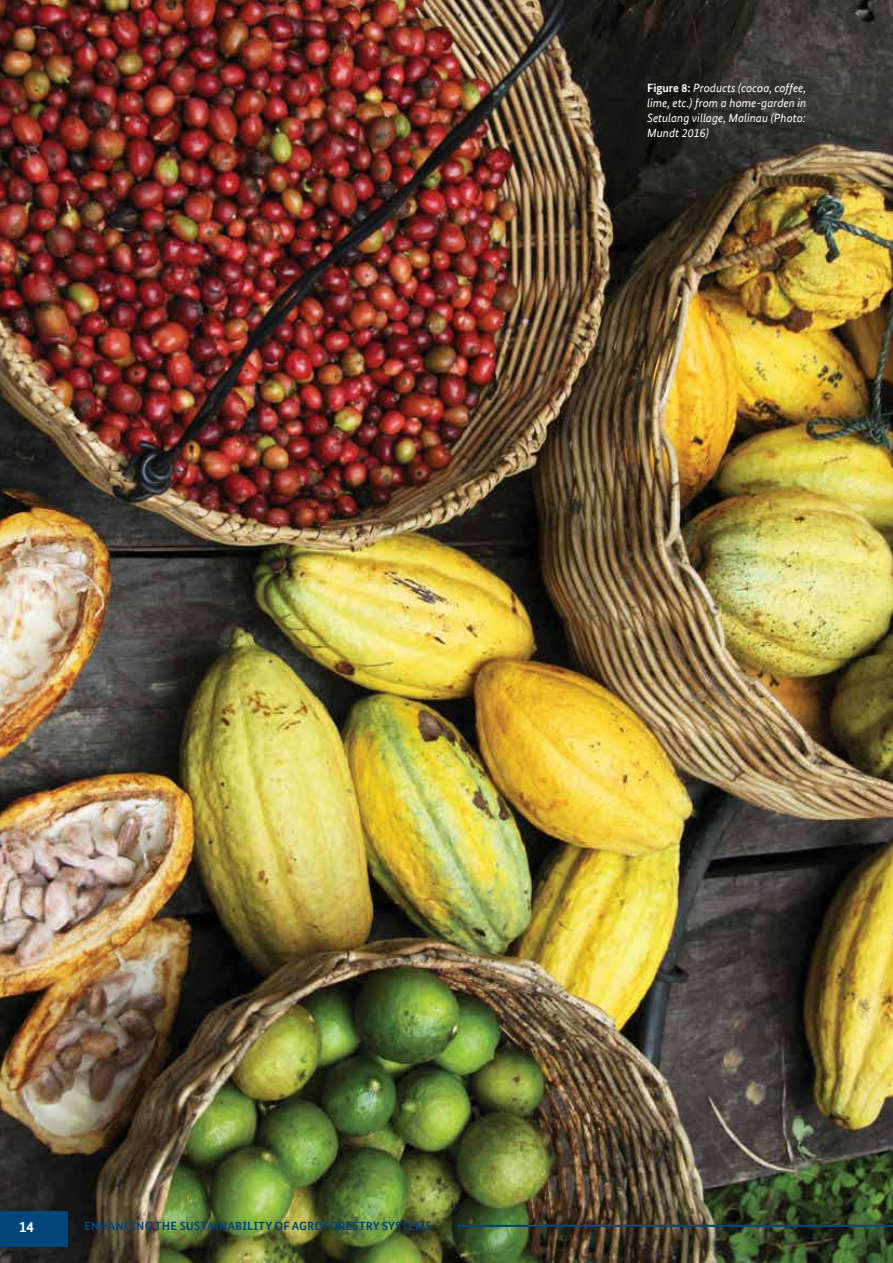
<style>
.page{position:relative;width:893px;height:1263px;background:#fff}
.page>*{position:absolute;margin:0;border:0;box-sizing:border-box;transform-origin:0 0}
.t1{font:700 15px "Bundes Sans Office T";color:#fff}
.t2{font:italic 12px/15px "Bundes Sans Office T";color:#fff;text-align:justify}
.t3{font:700 12px "Bundes Sans Office T";letter-spacing:.01em;color:#004579}
.s1{font-weight:700;font-style:normal}
</style>
<div class="page">
<img style="left:0;top:0;width:893px;height:1263px">
<div style="left:0;top:1211px;width:68px;height:35px;background:#004579"></div>
<hr style="left:457px;top:1225px;width:436px;height:2px;background:#004578">
<p class="t2" style="left:647px;top:81px;width:161px"><span class="s1">FIGURE 8:</span> Products (cocoa, coffee, lime, etc.) from a home-garden in Setulang village, Malinau (Photo:<br>Mundt 2016)</p>
<p class="t1" style="left:19px;top:1218px;width:17px">14</p>
<p class="t3" style="left:84px;top:1219px;width:348px">ENHANCING THE SUSTAINABILITY OF AGROFORESTRY SYSTEMS</p>
</div>
